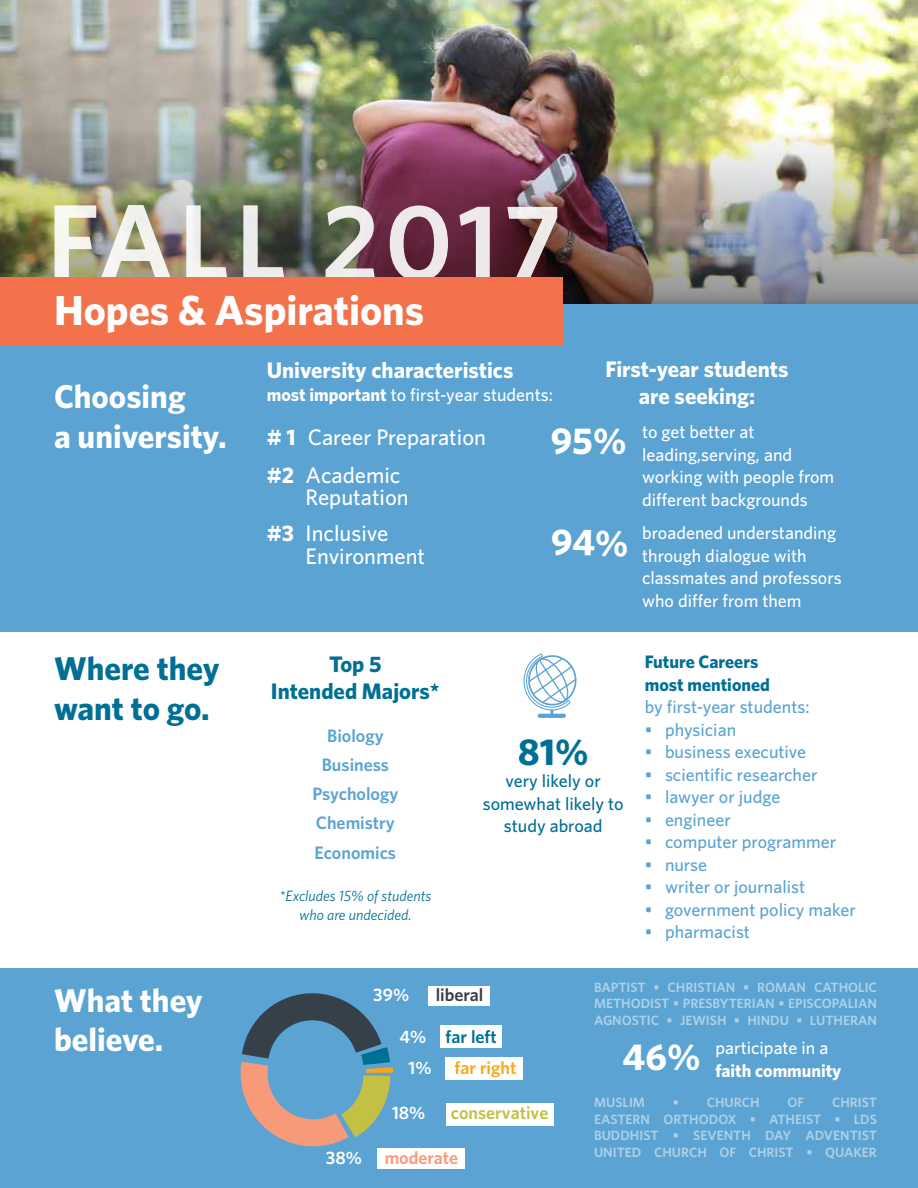
<style>
.page{position:relative;width:918px;height:1188px;background:#fff}
.page>*{position:absolute;margin:0;border:0;box-sizing:border-box;transform-origin:0 0}
.t1{font:600 108px "Whitney";letter-spacing:.05em;color:#fff}
.t2{font:700 42px "Whitney";color:#fff}
.Body_Text{font:700 37.5px "Whitney";color:#006f95}
.Body_Text-2{font:700 37.5px "Whitney";color:#fff}
.Heading_1___Who_They{font:700 33px/39.6px "Whitney";color:#fff}
.Heading_1___Who_They-2{font:700 33px/39.6px "Whitney";color:#006f95}
.Body_Text-3{font:500 22.5px/22.5px "Whitney";color:#fff}
.Heading_2{font:700 22.5px/27px "Whitney";color:#fff;text-align:center}
.Heading_2-2{font:700 22.5px/27px "Whitney";color:#006f95;text-align:center}
.Body_Text-4{font:500 18px/22.5px "Whitney";color:#fff}
.Body_Text-5{font:500 18px "Whitney";color:#5aa3d2}
.Body_Text-6{font:700 18px/22.5px "Whitney";color:#006f95}
.Body_Text-7{font:600 18px "Whitney";color:#5aa3d2}
.Body_Text-8{font:500 18px/22.5px "Whitney";color:#006f95;text-align:center}
.t3{font:600 18px "Whitney";color:#c2c045}
.t4{font:600 18px "Whitney";color:#fff}
.t5{font:600 18px "Whitney";color:#006f95}
.t6{font:600 18px "Whitney";color:#faa61a}
.t7{font:600 18px "Whitney";color:#f79a79}
.t8{font:600 18px "Whitney";color:#364049}
.Body_Text-9{font:italic 15px/19.5px "Whitney";color:#006f95;text-align:center}
.t9{font:600 13.5px/16.5px "Whitney";color:#fff;text-align:justify}
.s1{font-weight:700;font-size:37.5px}
.s2{font-weight:700}
.s3{font-weight:500;color:#5aa3d2}
.s4{color:#fff}
</style>
<div class="page">
<div style="left:0;top:295px;width:918px;height:337px;background:#5aa3d2"></div>
<hr style="left:540px;top:714px;width:24px;height:4px;background:#61a7d4">
<svg style="left:523px;top:654px;width:54px;height:62px"></svg>
<div style="left:0;top:969px;width:918px;height:219px;background:#5aa3d2"></div>
<img style="left:0;top:0;width:918px;height:132px">
<img style="left:0;top:132px;width:918px;height:172px">
<div style="left:0;top:278px;width:563px;height:67px;background:#f3724b"></div>
<div style="left:429px;top:986px;width:61px;height:20px;background:#fff"></div>
<div style="left:440px;top:1026px;width:62px;height:22px;background:#fff"></div>
<div style="left:446px;top:1058px;width:77px;height:22px;background:#fff"></div>
<div style="left:446px;top:1103px;width:107px;height:22px;background:#fff"></div>
<div style="left:377px;top:1148px;width:88px;height:21px;background:#fff"></div>
<svg style="left:241px;top:993px;width:153px;height:154px"></svg>
<h1 class="t1" style="left:47px;top:170px;width:517px">FALL 2017</h1>
<p class="t2" style="left:54px;top:282px;width:372px">Hopes &amp; Aspirations</p>
<h1 class="Heading_1___Who_They" style="left:54px;top:376px;width:174px">Choosing<br>a university.</h1>
<h2 class="Heading_2" style="left:605px;top:355px;width:185px">First-year students are seeking:</h2>
<p class="Body_Text-4" style="left:642px;top:420px;width:194px;text-indent:-91px"><span class="s1">95%</span> to get better at leading,serving, and working with people from different backgrounds</p>
<p class="Body_Text-4" style="left:642px;top:522px;width:201px">broadened understanding through dialogue with classmates and professors who differ from them</p>
<h2 class="Heading_2" style="left:267px;top:356px;width:248px">University characteristics</h2>
<p class="Body_Text-4" style="left:267px;top:383px;width:288px"><span class="s2">most important</span> to first-year students:</p>
<p class="Body_Text-3" style="left:267px;top:426px;width:221px"><span class="s2"># 1</span> Career Preparation</p>
<p class="Body_Text-3" style="left:306px;top:464px;width:105px;text-indent:-39px"><span class="s2">#2</span> Academic<br>Reputation</p>
<p class="Body_Text-3" style="left:306px;top:522px;width:121px;text-indent:-39px"><span class="s2">#3</span> Inclusive<br>Environment</p>
<h1 class="Heading_1___Who_They-2" style="left:54px;top:648px;width:167px">Where they want to go.</h1>
<h2 class="Heading_2-2" style="left:271px;top:650px;width:170px">Top 5<br>Intended Majors*</h2>
<p class="Body_Text-7" style="left:327px;top:723px;width:58px">Biology</p>
<p class="Body_Text-7" style="left:322px;top:753px;width:69px">Business</p>
<p class="Body_Text-7" style="left:312px;top:782px;width:87px">Psychology</p>
<p class="Body_Text-7" style="left:316px;top:811px;width:80px">Chemistry</p>
<p class="Body_Text-7" style="left:315px;top:840px;width:83px">Economics</p>
<p class="Body_Text-9" style="left:280px;top:885px;width:153px">*Excludes 15% of students who are undecided.</p>
<p class="Body_Text" style="left:518px;top:726px;width:72px">81%</p>
<p class="Body_Text-8" style="left:483px;top:769px;width:142px">very likely or somewhat likely to study abroad</p>
<p class="Body_Text-6" style="left:645px;top:650px;width:166px">Future Careers<br>most mentioned<br><span class="s3">by first-year students:</span></p>
<p class="Body_Text-5" style="left:645px;top:718px;width:93px">• physician</p>
<p class="Body_Text-5" style="left:645px;top:740px;width:163px">• business executive</p>
<p class="Body_Text-5" style="left:645px;top:763px;width:174px">• scientific researcher</p>
<p class="Body_Text-5" style="left:645px;top:785px;width:137px">• lawyer or judge</p>
<p class="Body_Text-5" style="left:645px;top:808px;width:88px">• engineer</p>
<p class="Body_Text-5" style="left:645px;top:830px;width:193px">• computer programmer</p>
<p class="Body_Text-5" style="left:645px;top:853px;width:64px">• nurse</p>
<p class="Body_Text-5" style="left:645px;top:875px;width:162px">• writer or journalist</p>
<p class="Body_Text-5" style="left:645px;top:898px;width:213px">• government policy maker</p>
<p class="Body_Text-5" style="left:645px;top:920px;width:107px">• pharmacist</p>
<h1 class="Heading_1___Who_They" style="left:54px;top:980px;width:150px">What they believe.</h1>
<p class="t4" style="left:373px;top:983px;width:37px">39%</p>
<p class="t8" style="left:436px;top:983px;width:49px">liberal</p>
<p class="t5" style="left:400px;top:1025px;width:99px"><span class="s4">4%</span> far left</p>
<p class="t4" style="left:409px;top:1056px;width:25px">1%</p>
<p class="t6" style="left:455px;top:1056px;width:63px">far right</p>
<p class="t4" style="left:392px;top:1101px;width:35px">18%</p>
<p class="t3" style="left:451px;top:1101px;width:99px">conservative</p>
<p class="t4" style="left:326px;top:1146px;width:38px">38%</p>
<p class="t7" style="left:385px;top:1146px;width:75px">moderate</p>
<p class="t9" style="left:594px;top:979px;width:284px">BAPTIST • CHRISTIAN • ROMAN CATHOLIC METHODIST • PRESBYTERIAN • EPISCOPALIAN AGNOSTIC • JEWISH • HINDU • LUTHERAN</p>
<p class="Body_Text-2" style="left:623px;top:1032px;width:80px">46%</p>
<p class="Body_Text-4" style="left:716px;top:1037px;width:127px">participate in a <span class="s2">faith community</span></p>
<p class="t9" style="left:594px;top:1094px;width:52px">MUSLIM</p>
<p class="t9" style="left:673px;top:1094px;width:88px">• CHURCH</p>
<p class="t9" style="left:788px;top:1094px;width:18px">OF</p>
<p class="t9" style="left:594px;top:1094px;width:284px;text-indent:238px">CHRIST EASTERN ORTHODOX • ATHEIST • LDS BUDDHIST • SEVENTH DAY ADVENTIST UNITED CHURCH OF CHRIST • QUAKER</p>
</div>
